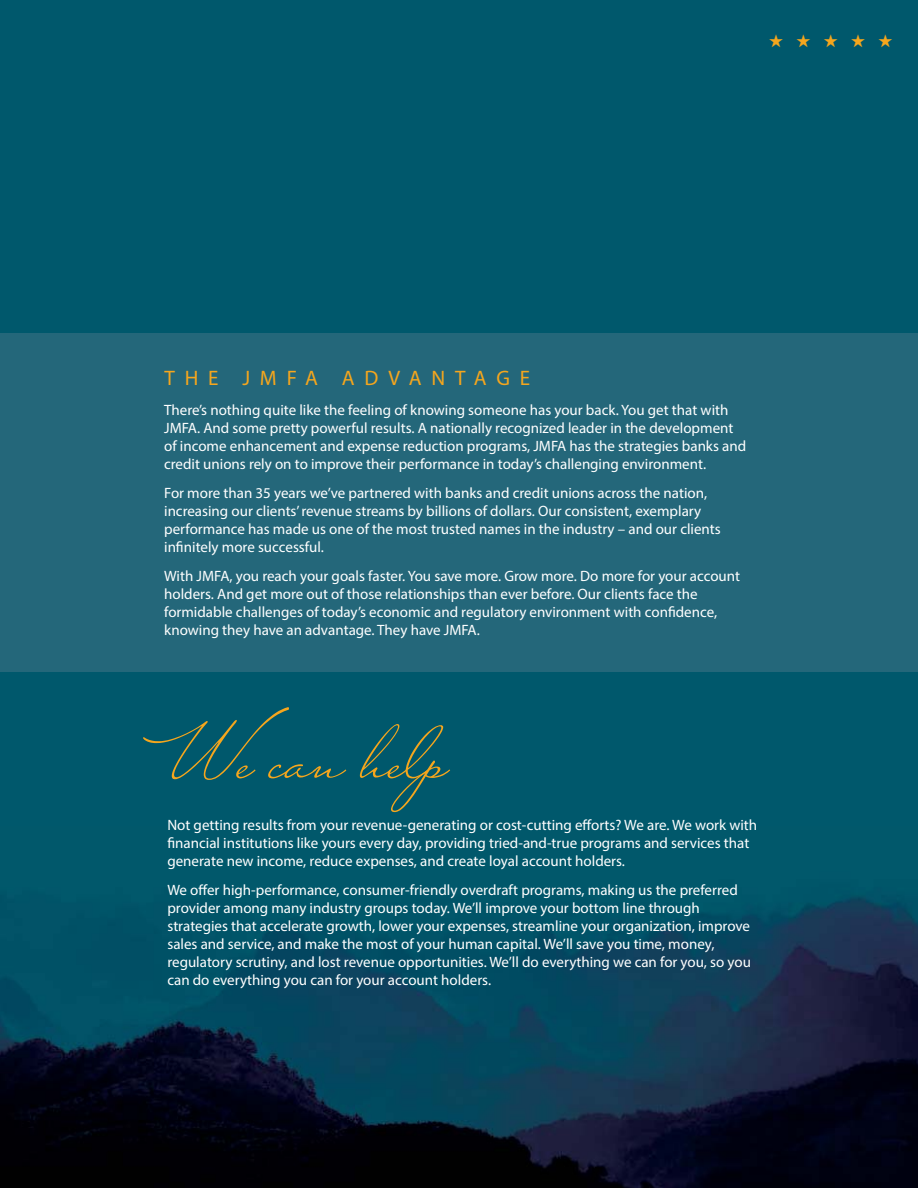
<style>
.page{position:relative;width:918px;height:1188px;background:#00586c}
.page>*{position:absolute;margin:0;border:0;box-sizing:border-box;transform-origin:0 0}
.t1{font:82.5px "Mr Sheffield";color:#f5a61d}
.t2{font:21px "Myriad Pro";letter-spacing:.47em;color:#f5a61d}
.t3{font:15px/18px "Myriad Pro";color:#fff}
</style>
<div class="page">
<div style="left:0;top:333px;width:918px;height:339px;background:#24677a"></div>
<img style="left:0;top:896px;width:918px;height:292px">
<h2 class="t2" style="left:164px;top:370px;width:367px">THE JMFA ADVANTAGE</h2>
<p class="t3" style="left:164px;top:402px;width:583px">There’s nothing quite like the feeling of knowing someone has your back. You get that with JMFA. And some pretty powerful results. A nationally recognized leader in the development of income enhancement and expense reduction programs, JMFA has the strategies banks and credit unions rely on to improve their performance in today’s challenging environment.</p>
<p class="t3" style="left:164px;top:485px;width:558px">For more than 35 years we’ve partnered with banks and credit unions across the nation, increasing our clients’ revenue streams by billions of dollars. Our consistent, exemplary performance has made us one of the most trusted names in the industry – and our clients infinitely more successful.</p>
<p class="t3" style="left:164px;top:568px;width:577px">With JMFA, you reach your goals faster. You save more. Grow more. Do more for your account holders. And get more out of those relationships than ever before. Our clients face the formidable challenges of today’s economic and regulatory environment with confidence, knowing they have an advantage. They have JMFA.</p>
<h1 class="t1" style="left:167px;top:720px;width:284px">We can help</h1>
<p class="t3" style="left:167px;top:817px;width:591px">Not getting results from your revenue-generating or cost-cutting efforts? We are. We work with financial institutions like yours every day, providing tried-and-true programs and services that generate new income, reduce expenses, and create loyal account holders.</p>
<p class="t3" style="left:167px;top:882px;width:585px">We offer high-performance, consumer-friendly overdraft programs, making us the preferred provider among many industry groups today. We’ll improve your bottom line through strategies that accelerate growth, lower your expenses, streamline your organization, improve sales and service, and make the most of your human capital. We’ll save you time, money, regulatory scrutiny, and lost revenue opportunities. We’ll do everything we can for you, so you can do everything you can for your account holders.</p>
</div>
